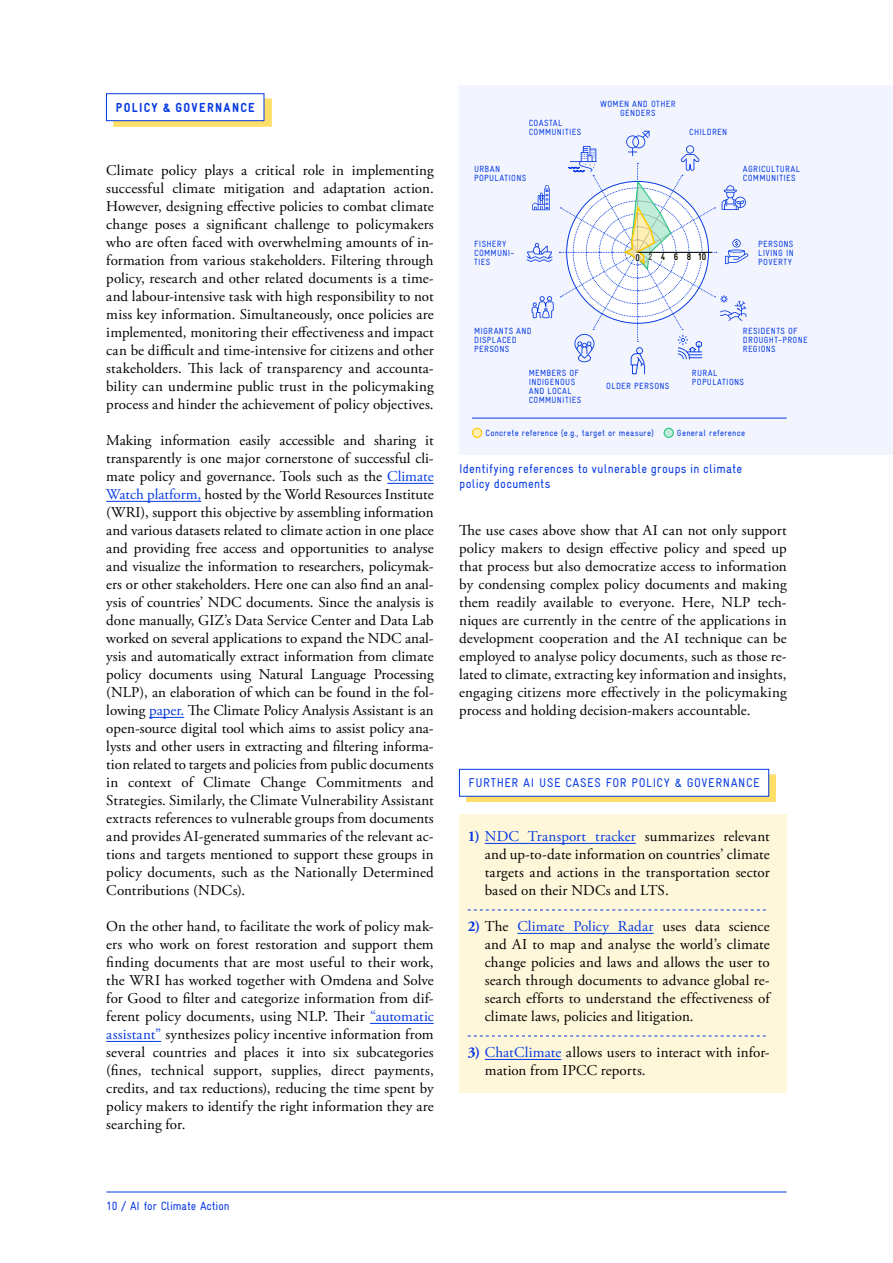
<style>
.page{position:relative;width:893px;height:1263px;background:#fff}
.page>*{position:absolute;margin:0;border:0;box-sizing:border-box;transform-origin:0 0}
.t1{font:15px/18px "Adobe Garamond Pro";letter-spacing:.01em;color:#000;text-align:justify}
.t2{font:900 13.2px "Gravur Condensed";letter-spacing:.1em;color:#0539e3}
.t3{font:12.75px/15px "Gravur Condensed";letter-spacing:.025em;color:#0539e3}
.t4{font:12.75px "Gravur Condensed";letter-spacing:.05em;color:#0539e3}
.t5{font:12px "Gravur Condensed";letter-spacing:-.01em;color:#0539e3}
.t6{font:700 9.75px "Gravur Condensed";letter-spacing:.85em;color:#000}
.t7{font:9px/9px "Gravur Condensed";letter-spacing:.035em;color:#0539e3}
.s1{color:#0539e3}
.s2{font-weight:700;color:#0539e3}
</style>
<div class="page">
<hr style="left:106px;top:1192px;width:681px;height:1px;background:#0539e3">
<hr style="left:387px;top:483px;width:47px;height:1px;background:#0539e3">
<hr style="left:106px;top:501px;width:95px;height:1px;background:#0539e3">
<hr style="left:149px;top:717px;width:35px;height:1px;background:#0539e3">
<hr style="left:370px;top:1023px;width:64px;height:1px;background:#0539e3">
<hr style="left:106px;top:1041px;width:55px;height:1px;background:#0539e3">
<div style="left:113px;top:98px;width:158px;height:28px;background:#fec800;opacity:.6"></div>
<div style="left:106px;top:94px;width:158px;height:27px;background:#fff"></div>
<div style="left:106px;top:93px;width:158px;height:28px;border:1px solid #0539e3"></div>
<div style="left:466px;top:774px;width:310px;height:28px;background:#fec800;opacity:.6"></div>
<div style="left:459px;top:769px;width:310px;height:27px;background:#fff"></div>
<div style="left:459px;top:769px;width:310px;height:27px;border:1px solid #0539e3"></div>
<div style="left:459px;top:814px;width:328px;height:278px;background:#fff7d9"></div>
<hr style="left:485px;top:843px;width:151px;height:1px;background:#0539e3">
<hr style="left:517px;top:933px;width:137px;height:1px;background:#0539e3">
<hr style="left:485px;top:1059px;width:76px;height:1px;background:#0539e3">
<svg style="left:468px;top:910px;width:298px;height:1px"></svg>
<svg style="left:468px;top:1036px;width:298px;height:1px"></svg>
<div style="left:459px;top:85px;width:434px;height:369px;background:#f3f5fe"></div>
<div style="left:473px;top:428px;width:9px;height:9px;background:#ffefb3;border-radius:50%"></div>
<div style="left:472px;top:428px;width:10px;height:10px;border:1px solid #fec800;border-radius:50%"></div>
<div style="left:664px;top:428px;width:9px;height:9px;background:#c0edda;border-radius:50%"></div>
<div style="left:664px;top:428px;width:10px;height:10px;border:1px solid #2bc482;border-radius:50%"></div>
<hr style="left:472px;top:418px;width:315px;height:1px;background:#0539e3">
<svg style="left:527px;top:131px;width:221px;height:243px"></svg>
<p class="t2" style="left:116px;top:100px;width:140px">POLICY &amp; GOVERNANCE</p>
<p class="t1" style="left:106px;top:162px;width:329px">Climate policy plays a critical role in implementing successful climate mitigation and adaptation action.<br>However, designing effective policies to combat climate change poses a significant challenge to policymakers who are often faced with overwhelming amounts of in&shy;formation from various stakeholders. Filtering through policy, research and other related documents is a time&shy;and labour-intensive task with high responsibility to not miss key information. Simultaneously, once policies are implemented, monitoring their effectiveness and impact can be difficult and time-intensive for citizens and other stakeholders. This lack of transparency and accounta&shy;bility can undermine public trust in the policymaking process and hinder the achievement of policy objectives.</p>
<p class="t1" style="left:106px;top:432px;width:329px">Making information easily accessible and sharing it transparently is one major cornerstone of successful cli&shy;mate policy and governance. Tools such as the <span class="s1">Climate Watch platform,</span> hosted by the World Resources Institute (WRI), support this objective by assembling information and various datasets related to climate action in one place and providing free access and opportunities to analyse and visualize the information to researchers, policymak&shy;ers or other stakeholders. Here one can also find an anal&shy;ysis of countries’ NDC documents. Since the analysis is done manually, GIZ’s Data Service Center and Data Lab worked on several applications to expand the NDC anal&shy;ysis and automatically extract information from climate policy documents using Natural Language Processing (NLP), an elaboration of which can be found in the fol&shy;lowing <span class="s1">paper.</span> The Climate Policy Analysis Assistant is an open-source digital tool which aims to assist policy ana&shy;lysts and other users in extracting and filtering informa&shy;tion related to targets and policies from public documents in context of Climate Change Commitments and Strategies. Similarly, the Climate Vulnerability Assistant extracts references to vulnerable groups from documents and provides AI-generated summaries of the relevant ac&shy;tions and targets mentioned to support these groups in policy documents, such as the Nationally Determined Contributions (NDCs).</p>
<p class="t1" style="left:106px;top:918px;width:329px">On the other hand, to facilitate the work of policy mak&shy;ers who work on forest restoration and support them finding documents that are most useful to their work, the WRI has worked together with Omdena and Solve for Good to filter and categorize information from dif&shy;ferent policy documents, using NLP. Their <span class="s1">“automatic assistant”</span> synthesizes policy incentive information from several countries and places it into six subcategories (fines, technical support, supplies, direct payments, credits, and tax reductions), reducing the time spent by policy makers to identify the right information they are searching for.</p>
<p class="t7" style="left:529px;top:118px;width:54px">COASTAL<br>COMMUNITIES</p>
<p class="t7" style="left:474px;top:165px;width:54px">URBAN<br>POPULATIONS</p>
<p class="t7" style="left:600px;top:99px;width:77px;text-align:center">WOMEN AND OTHER<br>GENDERS</p>
<p class="t7" style="left:689px;top:127px;width:40px">CHILDREN</p>
<p class="t7" style="left:743px;top:165px;width:59px">AGRICULTURAL<br>COMMUNITIES</p>
<p class="t7" style="left:474px;top:239px;width:42px">FISHERY<br>COMMUNI-<br>TIES</p>
<p class="t6" style="left:635px;top:252px;width:72px">0246810</p>
<p class="t7" style="left:758px;top:239px;width:37px;text-align:justify">PERSONS LIVING IN POVERTY</p>
<p class="t7" style="left:474px;top:327px;width:59px">MIGRANTS AND<br>DISPLACED<br>PERSONS</p>
<p class="t7" style="left:529px;top:368px;width:54px">MEMBERS OF<br>INDIGENOUS<br>AND LOCAL<br>COMMUNITIES</p>
<p class="t7" style="left:606px;top:381px;width:65px">OLDER PERSONS</p>
<p class="t7" style="left:743px;top:326px;width:66px">RESIDENTS OF<br>DROUGHT-PRONE<br>REGIONS</p>
<p class="t7" style="left:692px;top:368px;width:54px">RURAL<br>POPULATIONS</p>
<p class="t7" style="left:485px;top:428px;width:170px">Concrete reference (e.g., target or measure)</p>
<p class="t7" style="left:677px;top:428px;width:70px">General reference</p>
<p class="t3" style="left:459px;top:461px;width:284px">Identifying references to vulnerable groups in climate policy documents</p>
<p class="t1" style="left:459px;top:522px;width:329px">The use cases above show that AI can not only support policy makers to design effective policy and speed up that process but also democratize access to information by condensing complex policy documents and making them readily available to everyone. Here, NLP tech&shy;niques are currently in the centre of the applications in development cooperation and the AI technique can be employed to analyse policy documents, such as those re&shy;lated to climate, extracting key information and insights, engaging citizens more effectively in the policymaking process and holding decision-makers accountable.</p>
<p class="t4" style="left:469px;top:775px;width:292px">FURTHER AI USE CASES FOR POLICY &amp; GOVERNANCE</p>
<p class="t1" style="left:485px;top:828px;width:286px;text-indent:-17px"><span class="s2">1)</span> <span class="s1">NDC Transport tracker</span> summarizes relevant and up-to-date information on countries’ climate targets and actions in the transportation sector based on their NDCs and LTS.</p>
<p class="t1" style="left:485px;top:918px;width:286px;text-indent:-17px"><span class="s2">2)</span> The <span class="s1">Climate Policy Radar</span> uses data science and AI to map and analyse the world’s climate change policies and laws and allows the user to search through documents to advance global re&shy;search efforts to understand the effectiveness of climate laws, policies and litigation.</p>
<p class="t1" style="left:485px;top:1044px;width:286px;text-indent:-17px"><span class="s2">3)</span> <span class="s1">ChatClimate</span> allows users to interact with infor&shy;mation from IPCC reports.</p>
<p class="t5" style="left:106px;top:1199px;width:125px">10 / AI for Climate Action</p>
</div>
